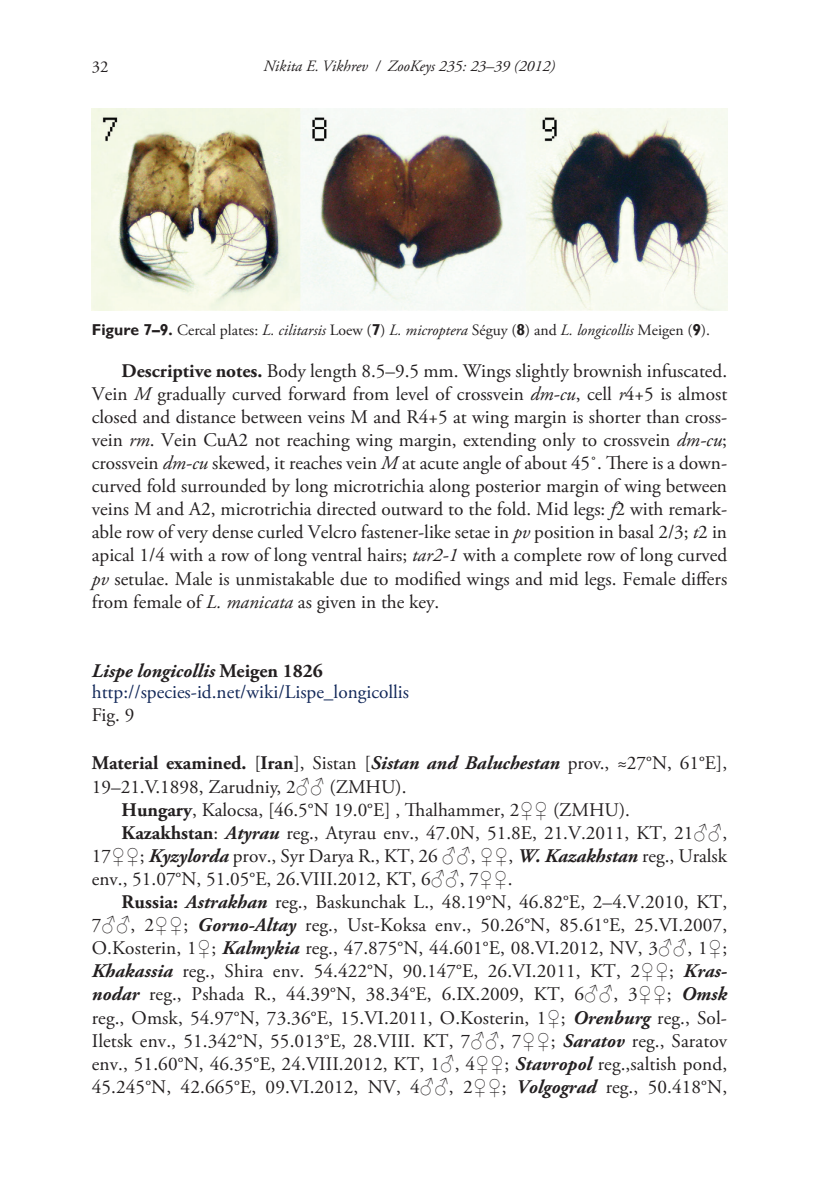
<style>
.page{position:relative;width:819px;height:1191px;background:#fff}
.page>*{position:absolute;margin:0;border:0;box-sizing:border-box;transform-origin:0 0}
.t1{font:19.25px/23.1px "Adobe Garamond Pro";letter-spacing:.005em;color:#231f20;text-align:justify}
.t2{font:19.25px/21px "Adobe Garamond Pro";color:#122859}
.t3{font:16.62px "Adobe Garamond Pro";color:#231f20}
.t4{font:15.75px "Adobe Garamond Pro";color:#231f20}
.t5{font:italic 15.75px "Adobe Garamond Pro";color:#231f20}
.s1{font-family:"Gill Sans";font-weight:700}
.s2{font-style:italic}
.s3{font-weight:700}
.s4{font-weight:700;font-style:italic;color:#231f20}
.s5{font-weight:700;color:#231f20}
.s6{font-weight:700;font-style:italic}
.s7{font-family:"Garamond"}
</style>
<div class="page">
<img style="left:92px;top:108px;width:635px;height:203px">
<p class="t3" style="left:92px;top:56px;width:18px">32</p>
<p class="t5" style="left:263px;top:57px;width:293px">Nikita E. Vikhrev / ZooKeys 235: 23–39 (2012)</p>
<p class="t4" style="left:92px;top:320px;width:619px"><span class="s1">Figure 7–9.</span> Cercal plates: <span class="s2">L. cilitarsis</span> Loew (<span class="s1">7</span>) <span class="s2">L. microptera</span> Séguy (<span class="s1">8</span>) and <span class="s2">L. longicollis</span> Meigen (<span class="s1">9</span>).</p>
<p class="t1" style="left:92px;top:359px;width:637px;text-indent:30px"><span class="s3">Descriptive notes.</span> Body length 8.5–9.5 mm. Wings slightly brownish infuscated.<br>Vein <span class="s2">M</span> gradually curved forward from level of crossvein <span class="s2">dm-cu</span>, cell <span class="s2">r</span>4+5 is almost closed and distance between veins M and R4+5 at wing margin is shorter than cross&shy;vein <span class="s2">rm</span>. Vein CuA2 not reaching wing margin, extending only to crossvein <span class="s2">dm-cu</span>; crossvein <span class="s2">dm-cu</span> skewed, it reaches vein <span class="s2">M</span> at acute angle of about 45˚. There is a down&shy;curved fold surrounded by long microtrichia along posterior margin of wing between veins M and A2, microtrichia directed outward to the fold. Mid legs: <span class="s2">f</span>2 with remark&shy;able row of very dense curled Velcro fastener-like setae in <span class="s2">pv</span> position in basal 2/3; <span class="s2">t</span>2 in apical 1/4 with a row of long ventral hairs; <span class="s2">tar2-1</span> with a complete row of long curved <span class="s2">pv</span> setulae. Male is unmistakable due to modified wings and mid legs. Female differs from female of <span class="s2">L. manicata</span> as given in the key.</p>
<p class="t2" style="left:92px;top:661px;width:319px"><span class="s4">Lispe longicollis</span> <span class="s5">Meigen 1826 </span>http://species-id.net/wiki/Lispe_longicollis</p>
<p class="t1" style="left:92px;top:704px;width:44px">Fig. 9</p>
<p class="t1" style="left:92px;top:752px;width:636px"><span class="s3">Material examined.</span> [<span class="s3">Iran</span>], Sistan [<span class="s6">Sistan and Baluchestan</span> prov., ≈27°N, 61°E],</p>
<p class="t1" style="left:92px;top:775px;width:316px">19–21.V.1898, Zarudniy, 2<span class="s7">♂♂</span> (ZMHU).</p>
<p class="t1" style="left:122px;top:798px;width:510px"><span class="s3">Hungary</span>, Kalocsa, [46.5°N 19.0°E] , Thalhammer, 2<span class="s7">♀♀</span> (ZMHU).</p>
<p class="t1" style="left:122px;top:821px;width:607px"><span class="s3">Kazakhstan</span>: <span class="s6">Atyrau</span> reg., Atyrau env., 47.0N, 51.8E, 21.V.2011, KT, 21<span class="s7">♂♂</span>,</p>
<p class="t1" style="left:92px;top:845px;width:636px">17<span class="s7">♀♀</span>; <span class="s6">Kyzylorda</span> prov., Syr Darya R., KT, 26 <span class="s7">♂♂</span>, <span class="s7">♀♀</span>, <span class="s6">W. Kazakhstan</span> reg., Uralsk</p>
<p class="t1" style="left:92px;top:868px;width:422px">env., 51.07°N, 51.05°E, 26.VIII.2012, KT, 6<span class="s7">♂♂</span>, 7<span class="s7">♀♀</span>.</p>
<p class="t1" style="left:122px;top:891px;width:607px"><span class="s3">Russia:</span> <span class="s6">Astrakhan</span> reg., Baskunchak L., 48.19°N, 46.82°E, 2–4.V.2010, KT,</p>
<p class="t1" style="left:92px;top:914px;width:636px">7<span class="s7">♂♂</span>, 2<span class="s7">♀♀</span>; <span class="s6">Gorno-Altay</span> reg., Ust-Koksa env., 50.26°N, 85.61°E, 25.VI.2007,</p>
<p class="t1" style="left:92px;top:937px;width:636px">O.Kosterin, 1<span class="s7">♀</span>; <span class="s6">Kalmykia</span> reg., 47.875°N, 44.601°E, 08.VI.2012, NV, 3<span class="s7">♂♂</span>, 1<span class="s7">♀</span>;</p>
<p class="t1" style="left:92px;top:960px;width:636px"><span class="s6">Khakassia</span> reg., Shira env. 54.422°N, 90.147°E, 26.VI.2011, KT, 2<span class="s7">♀♀</span>; <span class="s6">Kras-</span></p>
<p class="t1" style="left:92px;top:983px;width:636px"><span class="s6">nodar</span> reg., Pshada R., 44.39°N, 38.34°E, 6.IX.2009, KT, 6<span class="s7">♂♂</span>, 3<span class="s7">♀♀</span>; <span class="s6">Omsk</span></p>
<p class="t1" style="left:92px;top:1006px;width:636px">reg., Omsk, 54.97°N, 73.36°E, 15.VI.2011, O.Kosterin, 1<span class="s7">♀</span>; <span class="s6">Orenburg</span> reg., Sol-</p>
<p class="t1" style="left:92px;top:1029px;width:636px">Iletsk env., 51.342°N, 55.013°E, 28.VIII. KT, 7<span class="s7">♂♂</span>, 7<span class="s7">♀♀</span>; <span class="s6">Saratov</span> reg., Saratov</p>
<p class="t1" style="left:92px;top:1052px;width:636px">env., 51.60°N, 46.35°E, 24.VIII.2012, KT, 1<span class="s7">♂</span>, 4<span class="s7">♀♀</span>; <span class="s6">Stavropol</span> reg.,saltish pond,</p>
<p class="t1" style="left:92px;top:1076px;width:636px">45.245°N, 42.665°E, 09.VI.2012, NV, 4<span class="s7">♂♂</span>, 2<span class="s7">♀♀</span>; <span class="s6">Volgograd</span> reg., 50.418°N,</p>
</div>
